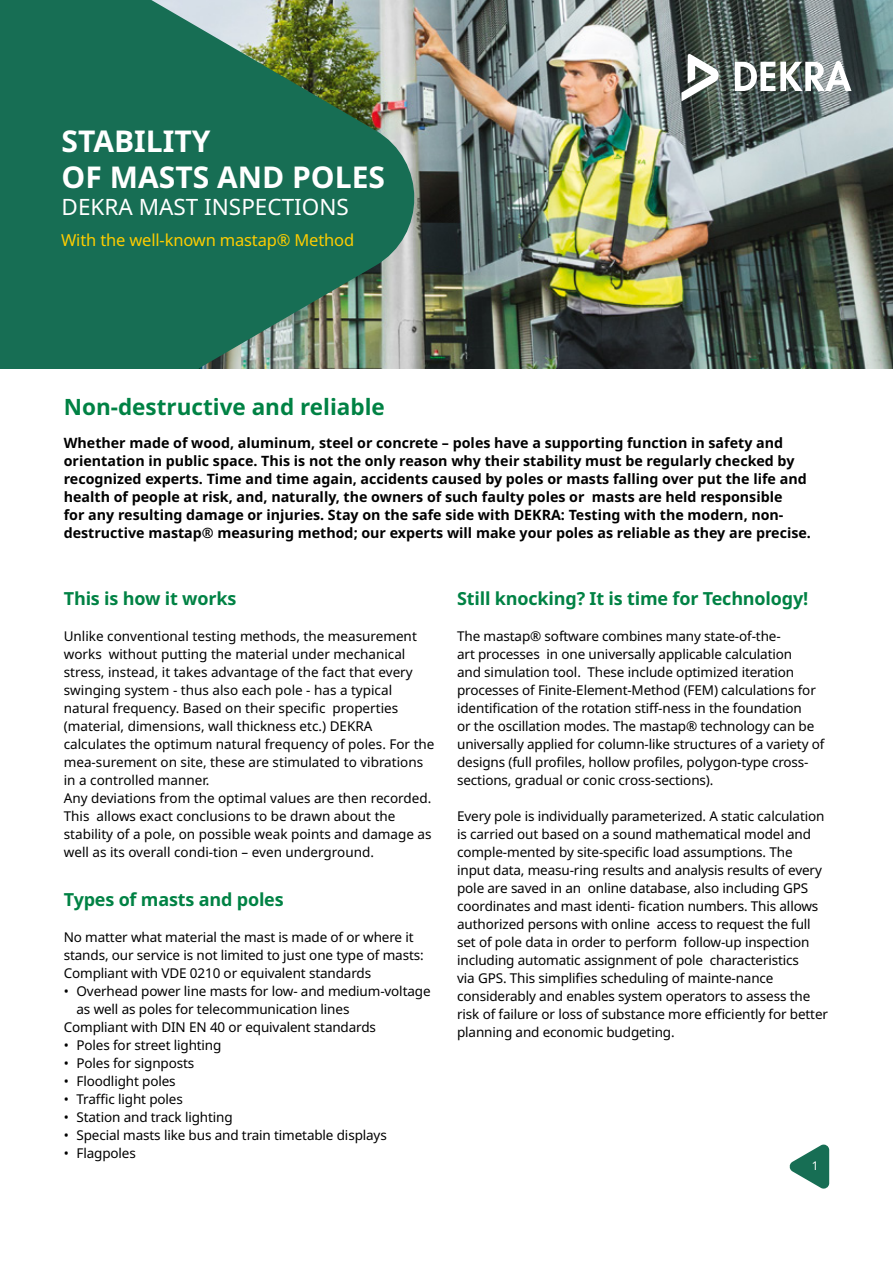
<style>
.page{position:relative;width:893px;height:1263px;background:#fff}
.page>*{position:absolute;margin:0;border:0;box-sizing:border-box;transform-origin:0 0}
.t1{font:700 30px/36px "Noto Sans";color:#fff}
.t2{font:700 22.5px "Noto Sans";color:#008244}
.t3{font:22.5px "Noto Sans";color:#fff}
.t4{font:700 18px "Noto Sans";letter-spacing:-.01em;color:#008244}
.t5{font:16.5px "Noto Sans";letter-spacing:-.01em;color:#ffcd00}
.t6{font:700 14.25px/18px "Noto Sans";color:#000}
.t7{font:13.5px/18px "Noto Sans";letter-spacing:-.01em;color:#000}
.t8{font:12px "Noto Sans";color:#fff}
</style>
<div class="page">
<svg style="left:789px;top:1144px;width:40px;height:45px"></svg>
<img style="left:427px;top:0;width:466px;height:369px">
<img style="left:0;top:0;width:427px;height:369px">
<svg style="left:735px;top:61px;width:116px;height:30px"></svg>
<svg style="left:681px;top:54px;width:38px;height:47px"></svg>
<h1 class="t1" style="left:62px;top:123px;width:325px">STABILITY<br>OF MASTS AND POLES</h1>
<h2 class="t3" style="left:62px;top:194px;width:289px">DEKRA MAST INSPECTIONS</h2>
<p class="t5" style="left:61px;top:231px;width:295px">With the well-known mastap® Method</p>
<h2 class="t2" style="left:64px;top:394px;width:323px">Non-destructive and reliable</h2>
<p class="t6" style="left:64px;top:434px;width:749px">Whether made of wood, aluminum, steel or concrete – poles have a supporting function in safety and orientation in public space. This is not the only reason why their stability must be regularly checked by recognized experts. Time and time again, accidents caused by poles or masts falling over put the life and health of people at risk, and, naturally, the owners of such faulty poles or masts are held responsible<br>for any resulting damage or injuries. Stay on the safe side with DEKRA: Testing with the modern, non&shy;destructive mastap® measuring method; our experts will make your poles as reliable as they are precise.</p>
<h3 class="t4" style="left:64px;top:588px;width:174px">This is how it works</h3>
<p class="t7" style="left:64px;top:627px;width:372px">Unlike conventional testing methods, the measurement works without putting the material under mechanical stress, instead, it takes advantage of the fact that every swinging system - thus also each pole - has a typical natural frequency. Based on their specific properties (material, dimensions, wall thickness etc.) DEKRA calculates the optimum natural frequency of poles. For the mea-surement on site, these are stimulated to vibrations in a controlled manner.<br>Any deviations from the optimal values are then recorded.<br>This allows exact conclusions to be drawn about the stability of a pole, on possible weak points and damage as well as its overall condi-tion – even underground.</p>
<h3 class="t4" style="left:64px;top:889px;width:221px">Types of masts and poles</h3>
<p class="t7" style="left:64px;top:928px;width:361px">No matter what material the mast is made of or where it stands, our service is not limited to just one type of masts:<br>Compliant with VDE 0210 or equivalent standards</p>
<p class="t7" style="left:64px;top:982px;width:368px">• Overhead power line masts for low- and medium-voltage</p>
<p class="t7" style="left:77px;top:1000px;width:274px">as well as poles for telecommunication lines</p>
<p class="t7" style="left:64px;top:1018px;width:314px">Compliant with DIN EN 40 or equivalent standards</p>
<p class="t7" style="left:64px;top:1036px;width:159px">• Poles for street lighting</p>
<p class="t7" style="left:64px;top:1054px;width:132px">• Poles for signposts</p>
<p class="t7" style="left:64px;top:1072px;width:113px">• Floodlight poles</p>
<p class="t7" style="left:64px;top:1090px;width:121px">• Traffic light poles</p>
<p class="t7" style="left:64px;top:1108px;width:170px">• Station and track lighting</p>
<p class="t7" style="left:64px;top:1126px;width:325px">• Special masts like bus and train timetable displays</p>
<p class="t7" style="left:64px;top:1144px;width:74px">• Flagpoles</p>
<h3 class="t4" style="left:457px;top:588px;width:353px">Still knocking? It is time for Technology!</h3>
<p class="t7" style="left:457px;top:627px;width:369px">The mastap® software combines many state-of-the-<br>art processes in one universally applicable calculation<br>and simulation tool. These include optimized iteration processes of Finite-Element-Method (FEM) calculations for identification of the rotation stiff-ness in the foundation<br>or the oscillation modes. The mastap® technology can be universally applied for column-like structures of a variety of designs (full profiles, hollow profiles, polygon-type cross&shy;sections, gradual or conic cross-sections).</p>
<p class="t7" style="left:457px;top:807px;width:372px">Every pole is individually parameterized. A static calculation is carried out based on a sound mathematical model and comple-mented by site-specific load assumptions. The input data, measu-ring results and analysis results of every pole are saved in an online database, also including GPS coordinates and mast identi- fication numbers. This allows authorized persons with online access to request the full set of pole data in order to perform follow-up inspection including automatic assignment of pole characteristics<br>via GPS. This simplifies scheduling of mainte-nance considerably and enables system operators to assess the risk of failure or loss of substance more efficiently for better planning and economic budgeting.</p>
<p class="t8" style="left:812px;top:1159px;width:8px">1</p>
</div>
